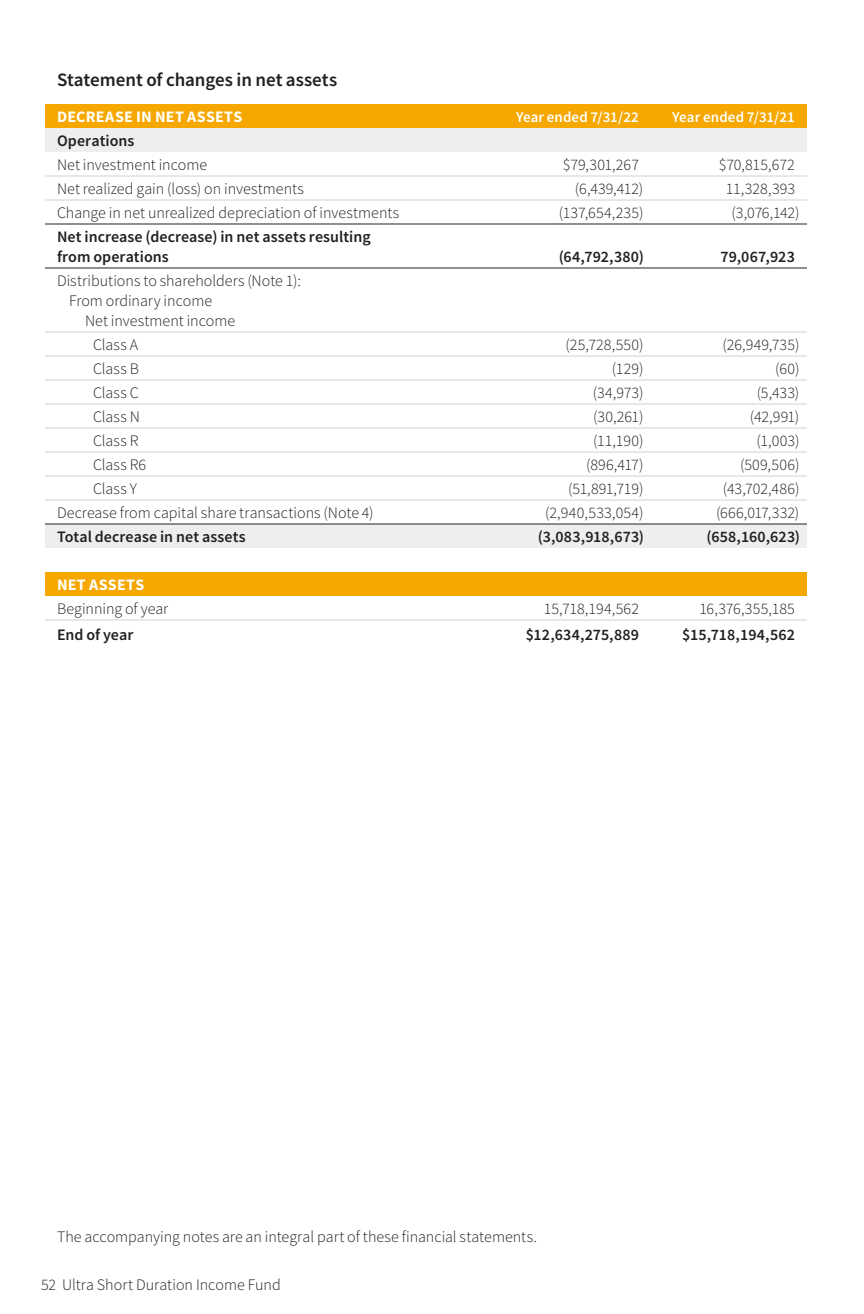
<style>
.page{position:relative;width:864px;height:1314px;background:#fff}
.page>*{position:absolute;margin:0;border:0;box-sizing:border-box;transform-origin:0 0}
.FINs_TIL{font:600 19px "Source Sans Pro";color:#231f20}
.FINs_L0{font:300 16px "Source Sans Pro";color:#231f20}
.FINs_L0_Col{font:300 16px "Source Sans Pro";letter-spacing:.005em;color:#231f20}
.FINs_L3_Col{font:300 16px "Source Sans Pro";letter-spacing:.01em;color:#231f20}
.FINs_T0_Col{font:600 16px "Source Sans Pro";letter-spacing:.01em;color:#231f20}
.FINs_T1{font:600 16px/20px "Source Sans Pro";letter-spacing:.005em;color:#231f20}
.FINs_L3{font:300 16px "Source Sans Pro";letter-spacing:.005em;color:#231f20}
.FINs_T0{font:600 16px "Source Sans Pro";letter-spacing:.005em;color:#231f20}
.FINs_H1{font:700 16px "Source Sans Pro";letter-spacing:.02em;color:#fff}
.FINs_T1_Col{font:600 16px "Source Sans Pro";letter-spacing:.01em;color:#231f20}
.FINs_L2{font:300 16px "Source Sans Pro";letter-spacing:.005em;color:#231f20}
.FINs_L1{font:300 16px "Source Sans Pro";color:#231f20}
.FINs_H2{font:600 16px "Source Sans Pro";letter-spacing:.005em;color:#231f20}
.FINs_Y1_Col_Wide{font:600 15px "Source Sans Pro";letter-spacing:.005em;color:#fff}
.FINs_Y1_Col_Narrow{font:600 15px "Source Sans Pro";letter-spacing:.005em;color:#fff}
</style>
<div class="page">
<svg style="left:45px;top:104px;width:762px;height:492px;fill:#f6a800"></svg>
<svg style="left:45px;top:128px;width:762px;height:420px"></svg>
<svg style="left:45px;top:176px;width:12px;height:1px"></svg>
<hr style="left:57px;top:176px;width:392px;height:1px;background:#d1d2d4">
<hr style="left:449px;top:176px;width:204px;height:1px;background:#d1d2d4">
<hr style="left:653px;top:176px;width:154px;height:1px;background:#d1d2d4">
<svg style="left:45px;top:200px;width:12px;height:1px"></svg>
<hr style="left:57px;top:200px;width:392px;height:1px;background:#d1d2d4">
<hr style="left:449px;top:200px;width:204px;height:1px;background:#d1d2d4">
<hr style="left:653px;top:200px;width:154px;height:1px;background:#d1d2d4">
<svg style="left:45px;top:332px;width:12px;height:1px"></svg>
<svg style="left:45px;top:356px;width:12px;height:1px"></svg>
<svg style="left:45px;top:380px;width:12px;height:1px"></svg>
<svg style="left:45px;top:404px;width:12px;height:1px"></svg>
<svg style="left:45px;top:428px;width:12px;height:1px"></svg>
<svg style="left:45px;top:452px;width:12px;height:1px"></svg>
<svg style="left:45px;top:476px;width:12px;height:1px"></svg>
<svg style="left:45px;top:500px;width:12px;height:1px"></svg>
<svg style="left:45px;top:620px;width:12px;height:1px"></svg>
<hr style="left:57px;top:332px;width:392px;height:1px;background:#d1d2d4">
<hr style="left:57px;top:356px;width:392px;height:1px;background:#d1d2d4">
<hr style="left:57px;top:380px;width:392px;height:1px;background:#d1d2d4">
<hr style="left:57px;top:404px;width:392px;height:1px;background:#d1d2d4">
<hr style="left:57px;top:428px;width:392px;height:1px;background:#d1d2d4">
<hr style="left:57px;top:452px;width:392px;height:1px;background:#d1d2d4">
<hr style="left:57px;top:476px;width:392px;height:1px;background:#d1d2d4">
<hr style="left:57px;top:500px;width:392px;height:1px;background:#d1d2d4">
<hr style="left:57px;top:620px;width:392px;height:1px;background:#d1d2d4">
<hr style="left:449px;top:332px;width:204px;height:1px;background:#d1d2d4">
<hr style="left:449px;top:356px;width:204px;height:1px;background:#d1d2d4">
<hr style="left:449px;top:380px;width:204px;height:1px;background:#d1d2d4">
<hr style="left:449px;top:404px;width:204px;height:1px;background:#d1d2d4">
<hr style="left:449px;top:428px;width:204px;height:1px;background:#d1d2d4">
<hr style="left:449px;top:452px;width:204px;height:1px;background:#d1d2d4">
<hr style="left:449px;top:476px;width:204px;height:1px;background:#d1d2d4">
<hr style="left:449px;top:500px;width:204px;height:1px;background:#d1d2d4">
<hr style="left:449px;top:620px;width:204px;height:1px;background:#d1d2d4">
<hr style="left:653px;top:332px;width:154px;height:1px;background:#d1d2d4">
<hr style="left:653px;top:356px;width:154px;height:1px;background:#d1d2d4">
<hr style="left:653px;top:380px;width:154px;height:1px;background:#d1d2d4">
<hr style="left:653px;top:404px;width:154px;height:1px;background:#d1d2d4">
<hr style="left:653px;top:428px;width:154px;height:1px;background:#d1d2d4">
<hr style="left:653px;top:452px;width:154px;height:1px;background:#d1d2d4">
<hr style="left:653px;top:476px;width:154px;height:1px;background:#d1d2d4">
<hr style="left:653px;top:500px;width:154px;height:1px;background:#d1d2d4">
<hr style="left:653px;top:620px;width:154px;height:1px;background:#d1d2d4">
<svg style="left:45px;top:224px;width:12px;height:1px"></svg>
<hr style="left:57px;top:224px;width:392px;height:1px;background:#231f20">
<hr style="left:449px;top:224px;width:204px;height:1px;background:#231f20">
<hr style="left:653px;top:224px;width:154px;height:1px;background:#231f20">
<svg style="left:45px;top:268px;width:12px;height:1px"></svg>
<hr style="left:57px;top:268px;width:392px;height:1px;background:#231f20">
<hr style="left:449px;top:268px;width:204px;height:1px;background:#231f20">
<hr style="left:653px;top:268px;width:154px;height:1px;background:#231f20">
<svg style="left:45px;top:524px;width:12px;height:1px"></svg>
<hr style="left:57px;top:524px;width:392px;height:1px;background:#231f20">
<hr style="left:449px;top:524px;width:204px;height:1px;background:#231f20">
<hr style="left:653px;top:524px;width:154px;height:1px;background:#231f20">
<p class="FINs_TIL" style="left:57px;top:67px;width:282px">Statement of changes in net assets</p>
<p class="FINs_H1" style="left:57px;top:106px;width:187px">DECREASE IN NET ASSETS</p>
<p class="FINs_Y1_Col_Wide" style="left:516px;top:107px;width:124px">Year ended 7/31/22</p>
<p class="FINs_Y1_Col_Narrow" style="left:672px;top:107px;width:124px">Year ended 7/31/21</p>
<p class="FINs_H2" style="left:57px;top:130px;width:79px">Operations</p>
<p class="FINs_L0" style="left:57px;top:155px;width:152px">Net investment income</p>
<p class="FINs_L0_Col" style="left:563px;top:155px;width:78px">$79,301,267</p>
<p class="FINs_L0_Col" style="left:719px;top:155px;width:78px">$70,815,672</p>
<p class="FINs_L0" style="left:57px;top:179px;width:249px">Net realized gain (loss) on investments</p>
<p class="FINs_L0_Col" style="left:575px;top:179px;width:70px">(6,439,412)</p>
<p class="FINs_L0_Col" style="left:726px;top:179px;width:71px">11,328,393</p>
<p class="FINs_L0" style="left:57px;top:203px;width:344px">Change in net unrealized depreciation of investments</p>
<p class="FINs_L0_Col" style="left:559px;top:203px;width:86px">(137,654,235)</p>
<p class="FINs_L0_Col" style="left:732px;top:203px;width:69px">(3,076,142)</p>
<p class="FINs_T1" style="left:57px;top:227px;width:315px">Net increase (decrease) in net assets resulting from operations</p>
<p class="FINs_T1_Col" style="left:559px;top:246px;width:87px">(64,792,380)</p>
<p class="FINs_T1_Col" style="left:721px;top:246px;width:76px">79,067,923</p>
<p class="FINs_L0" style="left:57px;top:271px;width:245px">Distributions to shareholders (Note 1):</p>
<p class="FINs_L1" style="left:69px;top:291px;width:145px">From ordinary income</p>
<p class="FINs_L2" style="left:85px;top:311px;width:152px">Net investment income</p>
<p class="FINs_L3" style="left:93px;top:335px;width:47px">Class A</p>
<p class="FINs_L3_Col" style="left:565px;top:335px;width:80px">(25,728,550)</p>
<p class="FINs_L3_Col" style="left:722px;top:335px;width:78px">(26,949,735)</p>
<p class="FINs_L3" style="left:93px;top:359px;width:47px">Class B</p>
<p class="FINs_L3_Col" style="left:612px;top:359px;width:33px">(129)</p>
<p class="FINs_L3_Col" style="left:775px;top:359px;width:26px">(60)</p>
<p class="FINs_L3" style="left:93px;top:383px;width:47px">Class C</p>
<p class="FINs_L3_Col" style="left:593px;top:383px;width:52px">(34,973)</p>
<p class="FINs_L3_Col" style="left:757px;top:383px;width:44px">(5,433)</p>
<p class="FINs_L3" style="left:93px;top:407px;width:48px">Class N</p>
<p class="FINs_L3_Col" style="left:593px;top:407px;width:52px">(30,261)</p>
<p class="FINs_L3_Col" style="left:750px;top:407px;width:51px">(42,991)</p>
<p class="FINs_L3" style="left:93px;top:431px;width:47px">Class R</p>
<p class="FINs_L3_Col" style="left:593px;top:431px;width:52px">(11,190)</p>
<p class="FINs_L3_Col" style="left:757px;top:431px;width:44px">(1,003)</p>
<p class="FINs_L3" style="left:93px;top:455px;width:55px">Class R6</p>
<p class="FINs_L3_Col" style="left:586px;top:455px;width:59px">(896,417)</p>
<p class="FINs_L3_Col" style="left:740px;top:455px;width:61px">(509,506)</p>
<p class="FINs_L3" style="left:93px;top:479px;width:45px">Class Y</p>
<p class="FINs_L3_Col" style="left:568px;top:479px;width:77px">(51,891,719)</p>
<p class="FINs_L3_Col" style="left:723px;top:479px;width:78px">(43,702,486)</p>
<p class="FINs_L0" style="left:57px;top:503px;width:318px">Decrease from capital share transactions (Note 4)</p>
<p class="FINs_L0_Col" style="left:545px;top:503px;width:100px">(2,940,533,054)</p>
<p class="FINs_L0_Col" style="left:716px;top:503px;width:85px">(666,017,332)</p>
<p class="FINs_T0" style="left:57px;top:526px;width:190px">Total decrease in net assets</p>
<p class="FINs_T0_Col" style="left:538px;top:526px;width:108px">(3,083,918,673)</p>
<p class="FINs_T0_Col" style="left:706px;top:526px;width:95px">(658,160,623)</p>
<p class="FINs_H1" style="left:57px;top:574px;width:89px">NET ASSETS</p>
<p class="FINs_L0" style="left:57px;top:599px;width:113px">Beginning of year</p>
<p class="FINs_L0_Col" style="left:544px;top:599px;width:97px">15,718,194,562</p>
<p class="FINs_L0_Col" style="left:699px;top:599px;width:97px">16,376,355,185</p>
<p class="FINs_T0" style="left:57px;top:624px;width:78px">End of year</p>
<p class="FINs_T0_Col" style="left:526px;top:624px;width:115px">$12,634,275,889</p>
<p class="FINs_T0_Col" style="left:682px;top:624px;width:114px">$15,718,194,562</p>
<p class="FINs_L0" style="left:57px;top:1227px;width:482px">The accompanying notes are an integral part of these financial statements.</p>
<p class="FINs_L0" style="left:41px;top:1275px;width:241px">52 Ultra Short Duration Income Fund</p>
</div>
